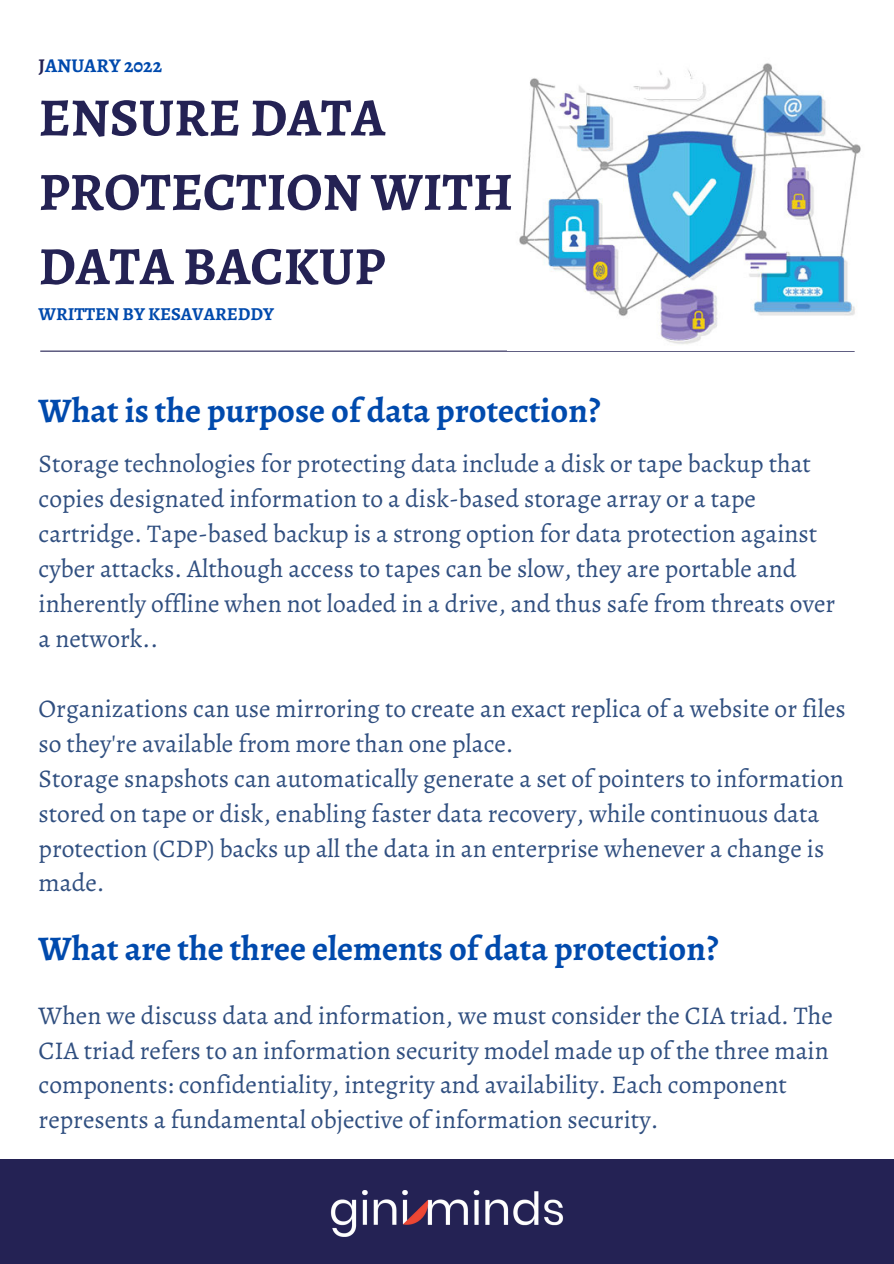
<style>
.page{position:relative;width:894px;height:1264px;background:#fff}
.page>*{position:absolute;margin:0;border:0;box-sizing:border-box;transform-origin:0 0}
.t1{font:700 53.7px/74.2px "Alegreya";color:#242254}
.t2{font:700 34.5px "Alegreya";color:#004aad}
.t3{font:25.5px/35px "Alegreya";color:#304f80}
.t4{font:700 19.5px "Alegreya";color:#004aad}
.t5{font:700 18.3px "Alegreya";color:#004aad}
.s1{color:#242254}
</style>
<div class="page">
<hr style="left:41px;top:350px;width:813px;height:2px;background:#242254">
<div style="left:0;top:1158px;width:893px;height:105px;background:#242254"></div>
<img style="left:330px;top:1190px;width:234px;height:47px">
<img style="left:508px;top:63px;width:353px;height:288px">
<p class="t4" style="left:39px;top:52px;width:125px"><span class="s1">J</span>ANUARY 2022</p>
<p class="t1" style="left:39px;top:80px;width:476px">ENSURE DATA<br>PROTECTION WITH</p>
<p class="t1" style="left:39px;top:229px;width:348px">DATA BACKUP</p>
<p class="t5" style="left:39px;top:301px;width:237px">WRITTEN BY KESAVAREDDY</p>
<p class="t2" style="left:39px;top:387px;width:563px">What is the purpose of data protection?</p>
<p class="t3" style="left:39px;top:446px;width:798px">Storage technologies for protecting data include a disk or tape backup that copies designated information to a disk-based storage array or a tape cartridge. Tape-based backup is a strong option for data protection against cyber attacks. Although access to tapes can be slow, they are portable and inherently offline when not loaded in a drive, and thus safe from threats over a network..</p>
<p class="t3" style="left:39px;top:690px;width:808px">Organizations can use mirroring to create an exact replica of a website or files so they're available from more than one place.</p>
<p class="t3" style="left:39px;top:760px;width:806px">Storage snapshots can automatically generate a set of pointers to information stored on tape or disk, enabling faster data recovery, while continuous data protection (CDP) backs up all the data in an enterprise whenever a change is made.</p>
<p class="t2" style="left:39px;top:924px;width:681px">What are the three elements of data protection?</p>
<p class="t3" style="left:39px;top:997px;width:795px">When we discuss data and information, we must consider the CIA triad. The CIA triad refers to an information security model made up of the three main components: confidentiality, integrity and availability. Each component represents a fundamental objective of information security.</p>
</div>
